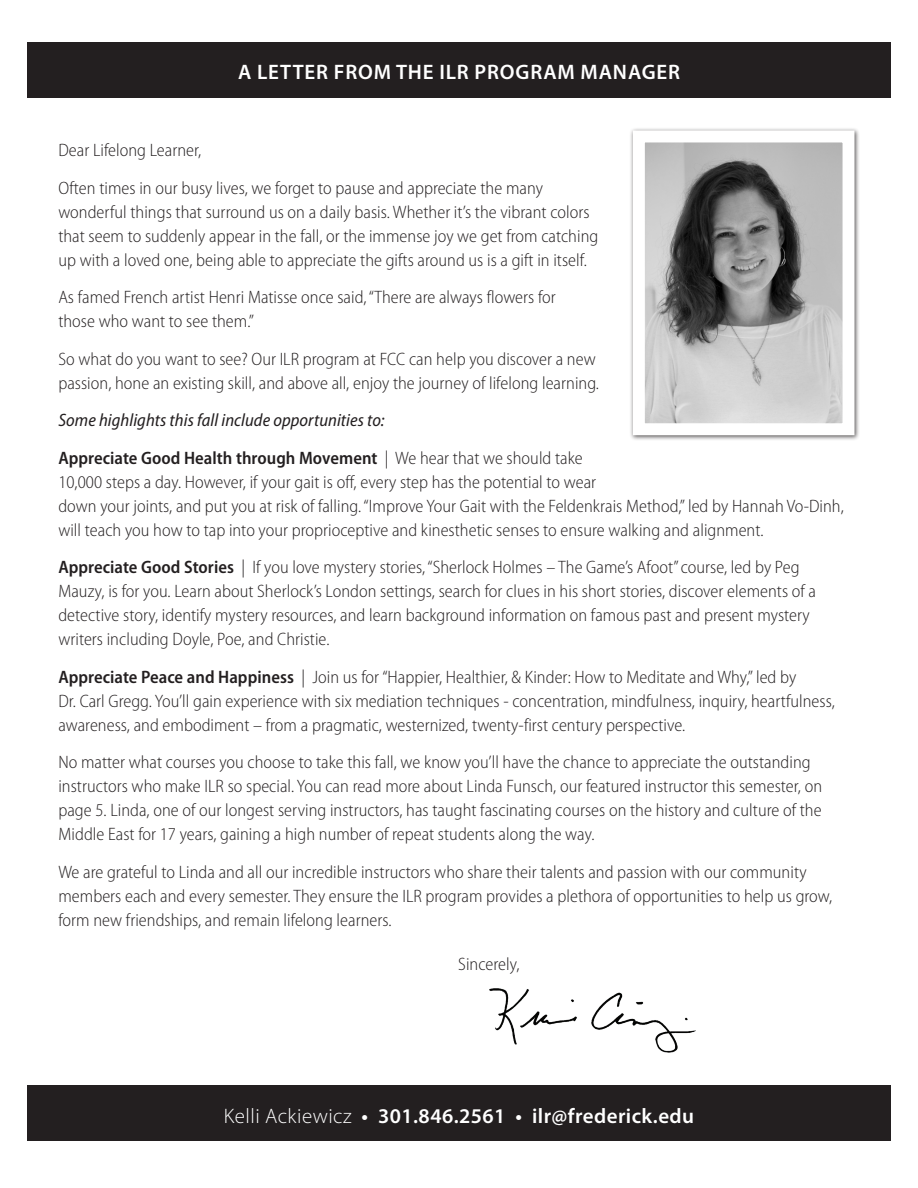
<style>
.page{position:relative;width:918px;height:1188px;background:#fff}
.page>*{position:absolute;margin:0;border:0;box-sizing:border-box;transform-origin:0 0}
.t1{font:600 21px "Myriad Pro";letter-spacing:.02em;color:#fff}
.t2{font:600 21px "Myriad Pro";letter-spacing:.04em;color:#fff}
.t3{font:300 semi-condensed 18px/24px "Myriad Pro";letter-spacing:.005em;color:#231f20}
.t4{font:italic semi-condensed 18px "Myriad Pro";letter-spacing:.005em;color:#231f20}
.s1{font-weight:600}
.s2{font-weight:300}
</style>
<div class="page">
<div style="left:630px;top:127px;width:231px;height:314px;background:#231f20;opacity:.75"></div>
<img style="left:646px;top:143px;width:196px;height:279px">
<div style="left:633px;top:130px;width:222px;height:305px;border:12px solid #fff"></div>
<div style="left:27px;top:42px;width:864px;height:56px;background:#231f20"></div>
<div style="left:27px;top:1086px;width:864px;height:55px;background:#231f20"></div>
<img style="left:490px;top:988px;width:205px;height:65px">
<p class="t2" style="left:238px;top:61px;width:444px">A LETTER FROM THE ILR PROGRAM MANAGER</p>
<p class="t3" style="left:58px;top:138px;width:145px">Dear Lifelong Learner,</p>
<p class="t3" style="left:58px;top:176px;width:541px">Often times in our busy lives, we forget to pause and appreciate the many wonderful things that surround us on a daily basis. Whether it’s the vibrant colors that seem to suddenly appear in the fall, or the immense joy we get from catching up with a loved one, being able to appreciate the gifts around us is a gift in itself.</p>
<p class="t3" style="left:58px;top:285px;width:499px">As famed French artist Henri Matisse once said, “There are always flowers for those who want to see them.”</p>
<p class="t3" style="left:58px;top:347px;width:542px">So what do you want to see? Our ILR program at FCC can help you discover a new passion, hone an existing skill, and above all, enjoy the journey of lifelong learning.</p>
<p class="t4" style="left:58px;top:410px;width:328px">Some highlights this fall include opportunities to:</p>
<p class="t3" style="left:58px;top:446px;width:787px"><span class="s1">Appreciate Good Health through Movement</span> | We hear that we should take<br>10,000 steps a day. However, if your gait is off, every step has the potential to wear<br>down your joints, and put you at risk of falling. “Improve Your Gait with the Feldenkrais Method,” led by Hannah Vo-Dinh,</p>
<p class="t3" style="left:58px;top:518px;width:707px">will teach you how to tap into your proprioceptive and kinesthetic senses to ensure walking and alignment.</p>
<p class="t3" style="left:58px;top:555px;width:759px"><span class="s1">Appreciate Good Stories</span> | If you love mystery stories, “Sherlock Holmes – The Game’s Afoot” course, led by Peg Mauzy, is for you. Learn about Sherlock’s London settings, search for clues in his short stories, discover elements of a detective story, identify mystery resources, and learn background information on famous past and present mystery writers including Doyle, Poe, and Christie.</p>
<p class="t3" style="left:58px;top:665px;width:778px"><span class="s1">Appreciate Peace and Happiness</span> | Join us for “Happier, Healthier, &amp; Kinder: How to Meditate and Why,” led by<br>Dr. Carl Gregg. You’ll gain experience with six mediation techniques - concentration, mindfulness, inquiry, heartfulness, awareness, and embodiment – from a pragmatic, westernized, twenty-first century perspective.</p>
<p class="t3" style="left:58px;top:750px;width:765px">No matter what courses you choose to take this fall, we know you’ll have the chance to appreciate the outstanding instructors who make ILR so special. You can read more about Linda Funsch, our featured instructor this semester, on page 5. Linda, one of our longest serving instructors, has taught fascinating courses on the history and culture of the Middle East for 17 years, gaining a high number of repeat students along the way.</p>
<p class="t3" style="left:58px;top:860px;width:775px">We are grateful to Linda and all our incredible instructors who share their talents and passion with our community members each and every semester. They ensure the ILR program provides a plethora of opportunities to help us grow, form new friendships, and remain lifelong learners.</p>
<p class="t3" style="left:458px;top:952px;width:63px">Sincerely,</p>
<p class="t1" style="left:224px;top:1104px;width:472px"><span class="s2">Kelli Ackiewicz</span> • 301.846.2561 • ilr@frederick.edu</p>
</div>
